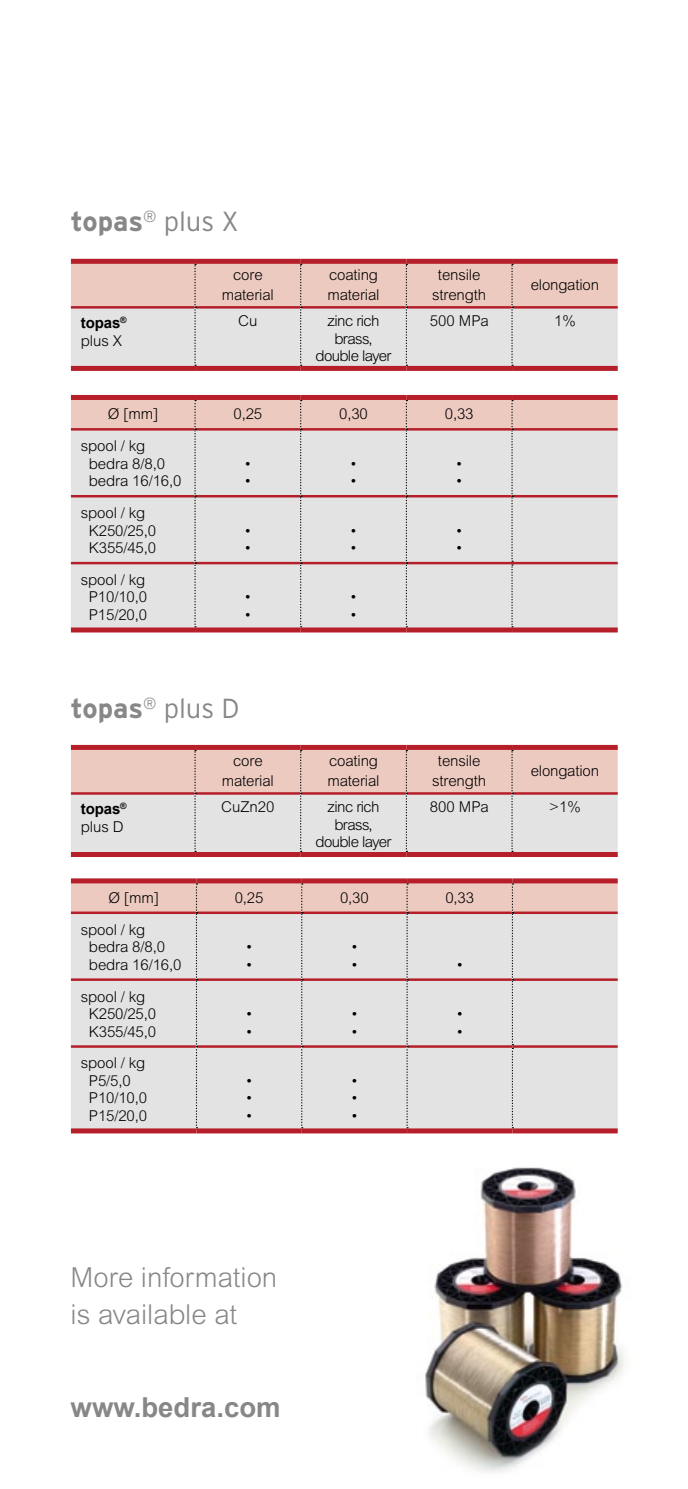
<style>
.page{position:relative;width:688px;height:1489px;background:#fff}
.page>*{position:absolute;margin:0;border:0;box-sizing:border-box;transform-origin:0 0}
.t1{font:300 27.5px/37.5px "Arial";color:#878787}
.t2{font:700 27.5px "Interstate";letter-spacing:-.005em;color:#878787}
.t3{font:700 27.5px "Arial";color:#878787}
.t4{font:300 15px/17.5px "Arial";letter-spacing:-.01em;color:#000}
.t5{font:300 15px/17.5px "Arial";letter-spacing:-.04em;color:#000;text-align:center}
.t6{font:700 15px/17.5px "Arial";letter-spacing:-.01em;color:#000}
.s1{font-weight:300}
</style>
<div class="page">
<div style="left:71px;top:259px;width:124px;height:5px;background:#b61f29"></div>
<div style="left:195px;top:259px;width:105px;height:5px;background:#b61f29"></div>
<div style="left:300px;top:259px;width:106px;height:5px;background:#b61f29"></div>
<div style="left:406px;top:259px;width:106px;height:5px;background:#b61f29"></div>
<div style="left:512px;top:259px;width:105px;height:5px;background:#b61f29"></div>
<svg style="left:71px;top:261px;width:546px;height:105px;background:#e4cecb"></svg>
<div style="left:71px;top:366px;width:124px;height:5px;background:#b61f29"></div>
<div style="left:195px;top:366px;width:105px;height:5px;background:#b61f29"></div>
<div style="left:300px;top:366px;width:106px;height:5px;background:#b61f29"></div>
<div style="left:406px;top:366px;width:106px;height:5px;background:#b61f29"></div>
<div style="left:512px;top:366px;width:105px;height:5px;background:#b61f29"></div>
<div style="left:71px;top:395px;width:124px;height:5px;background:#b61f29"></div>
<div style="left:195px;top:395px;width:105px;height:5px;background:#b61f29"></div>
<div style="left:300px;top:395px;width:106px;height:5px;background:#b61f29"></div>
<div style="left:406px;top:395px;width:106px;height:5px;background:#b61f29"></div>
<div style="left:512px;top:395px;width:105px;height:5px;background:#b61f29"></div>
<svg style="left:71px;top:397px;width:546px;height:230px;background:#e1d6d5"></svg>
<div style="left:71px;top:627px;width:124px;height:5px;background:#b61f29"></div>
<div style="left:195px;top:627px;width:105px;height:5px;background:#b61f29"></div>
<div style="left:300px;top:627px;width:106px;height:5px;background:#b61f29"></div>
<div style="left:406px;top:627px;width:106px;height:5px;background:#b61f29"></div>
<div style="left:512px;top:627px;width:105px;height:5px;background:#b61f29"></div>
<hr style="left:512px;top:562px;width:105px;height:2px;background:#b61f29">
<div style="left:71px;top:745px;width:124px;height:5px;background:#b61f29"></div>
<div style="left:195px;top:745px;width:105px;height:5px;background:#b61f29"></div>
<div style="left:300px;top:745px;width:106px;height:5px;background:#b61f29"></div>
<div style="left:406px;top:745px;width:106px;height:5px;background:#b61f29"></div>
<div style="left:512px;top:745px;width:105px;height:5px;background:#b61f29"></div>
<svg style="left:71px;top:747px;width:546px;height:105px;background:#e4cecb"></svg>
<div style="left:71px;top:852px;width:124px;height:5px;background:#b61f29"></div>
<div style="left:195px;top:852px;width:105px;height:5px;background:#b61f29"></div>
<div style="left:300px;top:852px;width:106px;height:5px;background:#b61f29"></div>
<div style="left:406px;top:852px;width:106px;height:5px;background:#b61f29"></div>
<div style="left:512px;top:852px;width:105px;height:5px;background:#b61f29"></div>
<div style="left:71px;top:878px;width:125px;height:5px;background:#b61f29"></div>
<div style="left:196px;top:878px;width:106px;height:5px;background:#b61f29"></div>
<div style="left:302px;top:878px;width:105px;height:5px;background:#b61f29"></div>
<div style="left:407px;top:878px;width:105px;height:5px;background:#b61f29"></div>
<div style="left:512px;top:878px;width:105px;height:5px;background:#b61f29"></div>
<svg style="left:71px;top:880px;width:546px;height:248px;background:#e0d6d5"></svg>
<div style="left:71px;top:1128px;width:125px;height:5px;background:#b61f29"></div>
<div style="left:196px;top:1128px;width:106px;height:5px;background:#b61f29"></div>
<div style="left:302px;top:1128px;width:105px;height:5px;background:#b61f29"></div>
<div style="left:407px;top:1128px;width:105px;height:5px;background:#b61f29"></div>
<div style="left:512px;top:1128px;width:105px;height:5px;background:#b61f29"></div>
<hr style="left:512px;top:1045px;width:105px;height:2px;background:#b61f29">
<img style="left:425px;top:1167px;width:200px;height:305px">
<h1 class="t2" style="left:71px;top:206px;width:169px">topas<sup>®</sup> <span class="s1">plus X</span></h1>
<p class="t4" style="left:222px;top:265px;width:54px;line-height:20px;text-align:center">core material</p>
<p class="t4" style="left:327px;top:265px;width:54px;line-height:20px">coating material</p>
<p class="t4" style="left:432px;top:265px;width:55px;line-height:20px;text-align:center">tensile strength</p>
<p class="t4" style="left:530px;top:276px;width:70px">elongation</p>
<p class="t6" style="left:81px;top:315px;width:47px">topas<sup>® </sup><span class="s1">plus X</span></p>
<p class="t4" style="left:238px;top:312px;width:21px">Cu</p>
<p class="t5" style="left:315px;top:312px;width:78px">zinc rich brass, double layer</p>
<p class="t4" style="left:429px;top:312px;width:60px">500 MPa</p>
<p class="t4" style="left:554px;top:312px;width:23px">1%</p>
<p class="t4" style="left:108px;top:405px;width:52px">Ø [mm]</p>
<p class="t4" style="left:233px;top:405px;width:30px">0,25</p>
<p class="t4" style="left:339px;top:405px;width:30px">0,30</p>
<p class="t4" style="left:444px;top:405px;width:30px">0,33</p>
<p class="t4" style="left:89px;top:437px;width:94px;text-indent:-8px">spool / kg bedra 8/8,0 bedra 16/16,0</p>
<p class="t4" style="left:244px;top:454px;width:9px">• •</p>
<p class="t4" style="left:349px;top:454px;width:9px">• •</p>
<p class="t4" style="left:455px;top:454px;width:9px">• •</p>
<p class="t4" style="left:89px;top:504px;width:69px;text-indent:-8px">spool / kg<br>K250/25,0<br>K355/45,0</p>
<p class="t4" style="left:81px;top:571px;width:68px;text-align:center">spool / kg<br>P10/10,0<br>P15/20,0</p>
<p class="t4" style="left:244px;top:521px;width:9px">• •</p>
<p class="t4" style="left:349px;top:521px;width:9px">• •</p>
<p class="t4" style="left:455px;top:521px;width:9px">• •</p>
<p class="t4" style="left:244px;top:588px;width:9px">• •</p>
<p class="t4" style="left:349px;top:588px;width:9px">• •</p>
<h1 class="t2" style="left:71px;top:692px;width:170px">topas<sup>®</sup> <span class="s1">plus D</span></h1>
<p class="t4" style="left:222px;top:751px;width:54px;line-height:20px;text-align:center">core material</p>
<p class="t4" style="left:327px;top:751px;width:54px;line-height:20px">coating material</p>
<p class="t4" style="left:432px;top:751px;width:55px;line-height:20px;text-align:center">tensile strength</p>
<p class="t4" style="left:530px;top:762px;width:70px">elongation</p>
<p class="t6" style="left:81px;top:800px;width:47px">topas<sup>® </sup><span class="s1">plus D</span></p>
<p class="t4" style="left:221px;top:798px;width:55px">CuZn20</p>
<p class="t5" style="left:315px;top:798px;width:78px">zinc rich brass, double layer</p>
<p class="t4" style="left:429px;top:798px;width:60px">800 MPa</p>
<p class="t4" style="left:549px;top:798px;width:33px">&gt;1%</p>
<p class="t4" style="left:109px;top:888px;width:52px">Ø [mm]</p>
<p class="t4" style="left:235px;top:888px;width:30px">0,25</p>
<p class="t4" style="left:340px;top:888px;width:30px">0,30</p>
<p class="t4" style="left:445px;top:888px;width:30px">0,33</p>
<p class="t4" style="left:89px;top:920px;width:94px;text-indent:-8px">spool / kg bedra 8/8,0 bedra 16/16,0</p>
<p class="t4" style="left:245px;top:938px;width:9px">• •</p>
<p class="t4" style="left:350px;top:938px;width:9px">• •</p>
<p class="t4" style="left:456px;top:955px;width:9px">•</p>
<p class="t4" style="left:89px;top:987px;width:69px;text-indent:-8px">spool / kg<br>K250/25,0<br>K355/45,0</p>
<p class="t4" style="left:81px;top:1054px;width:68px;text-align:center">spool / kg<br>P5/5,0<br>P10/10,0<br>P15/20,0</p>
<p class="t4" style="left:245px;top:1004px;width:9px">• •</p>
<p class="t4" style="left:350px;top:1004px;width:9px">• •</p>
<p class="t4" style="left:456px;top:1004px;width:9px">• •</p>
<p class="t4" style="left:245px;top:1071px;width:9px;text-align:justify">• • •</p>
<p class="t4" style="left:350px;top:1071px;width:9px;text-align:justify">• • •</p>
<h1 class="t1" style="left:71px;top:1257px;width:208px">More information is available at</h1>
<h1 class="t3" style="left:71px;top:1388px;width:211px">www.bedra.com</h1>
</div>
